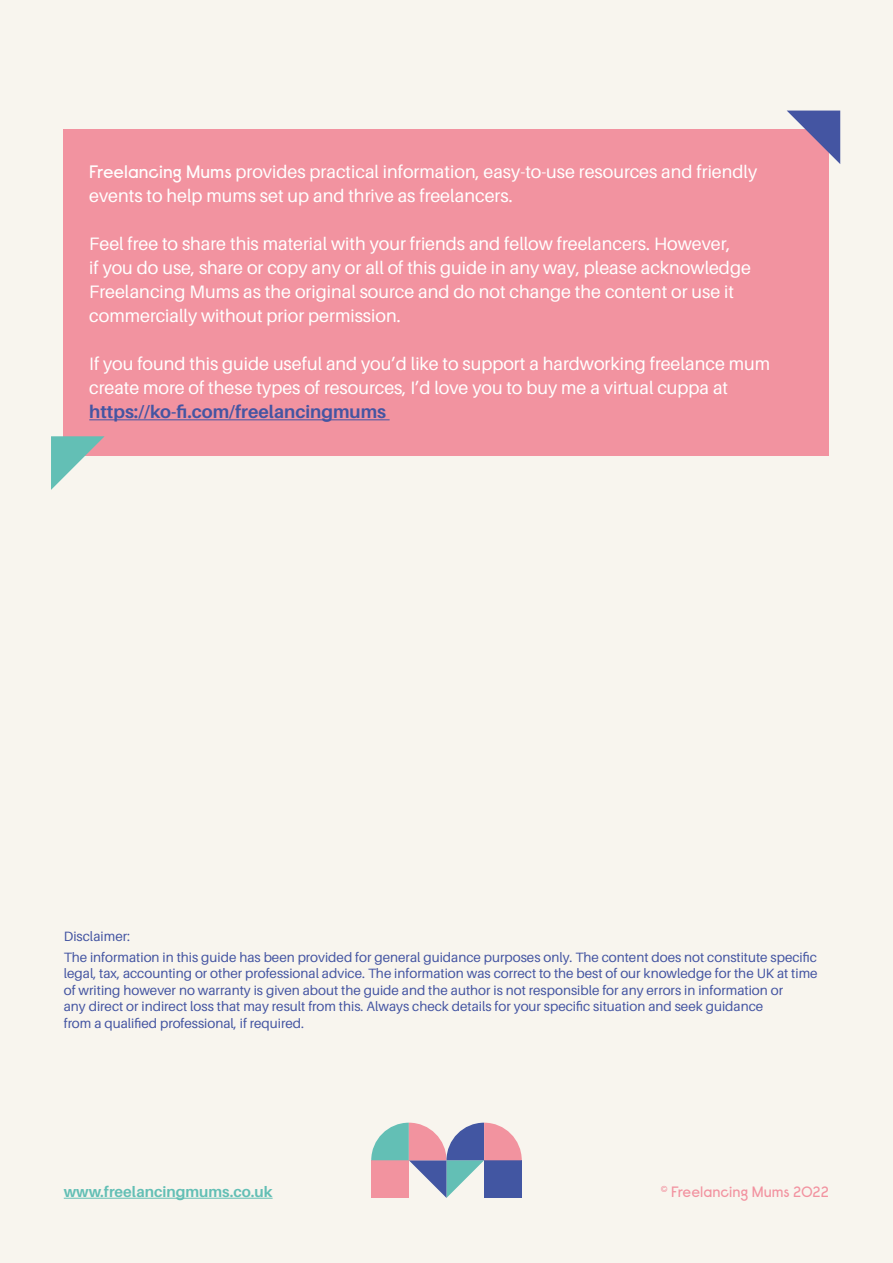
<style>
.page{position:relative;width:893px;height:1263px;background:#f8f5ee}
.page>*{position:absolute;margin:0;border:0;box-sizing:border-box;transform-origin:0 0}
.t1{font:18px/24px "Aileron";color:#fff}
.t2{font:700 18px "Aileron";color:#4455a2}
.t3{font:700 15px "Aileron";color:#63bfb5}
.t4{font:15px "Raisonne Pro";color:#f293a0}
.t5{font:13.5px/16.5px "Aileron";color:#4455a2}
.t6{font:8.7px "Raisonne Pro";color:#f293a0}
.s1{font-family:"Raisonne Pro"}
</style>
<div class="page">
<div style="left:64px;top:129px;width:765px;height:326px;background:#f293a0"></div>
<hr style="left:89px;top:419px;width:301px;height:1px;background:#4455a2">
<svg style="left:51px;top:436px;width:54px;height:54px"></svg>
<svg style="left:787px;top:111px;width:53px;height:53px"></svg>
<svg style="left:371px;top:1123px;width:151px;height:75px"></svg>
<hr style="left:64px;top:1198px;width:209px;height:1px;background:#63bfb5">
<p class="t1" style="left:89px;top:160px;width:669px"><span class="s1">Freelancing Mums</span> provides practical information, easy-to-use resources and friendly events to help mums set up and thrive as freelancers.</p>
<p class="t1" style="left:89px;top:232px;width:663px">Feel free to share this material with your friends and fellow freelancers. However,<br>if you do use, share or copy any or all of this guide in any way, please acknowledge Freelancing Mums as the original source and do not change the content or use it commercially without prior permission.</p>
<p class="t1" style="left:89px;top:352px;width:682px">If you found this guide useful and you’d like to support a hardworking freelance mum create more of these types of resources, I’d love you to buy me a virtual cuppa at</p>
<p class="t2" style="left:89px;top:402px;width:298px">https://ko-fi.com/freelancingmums</p>
<p class="t5" style="left:64px;top:926px;width:755px;line-height:20.7px">Disclaimer:<br>The information in this guide has been provided for general guidance purposes only. The content does not constitute specific</p>
<p class="t5" style="left:64px;top:966px;width:755px">legal, tax, accounting or other professional advice. The information was correct to the best of our knowledge for the UK at time of writing however no warranty is given about the guide and the author is not responsible for any errors in information or<br>any direct or indirect loss that may result from this. Always check details for your specific situation and seek guidance<br>from a qualified professional, if required.</p>
<p class="t3" style="left:64px;top:1183px;width:210px">www.freelancingmums.co.uk</p>
<p class="t4" style="left:671px;top:1182px;width:160px">Freelancing Mums 2022</p>
<p class="t6" style="left:661px;top:1184px;width:8px">©</p>
</div>
